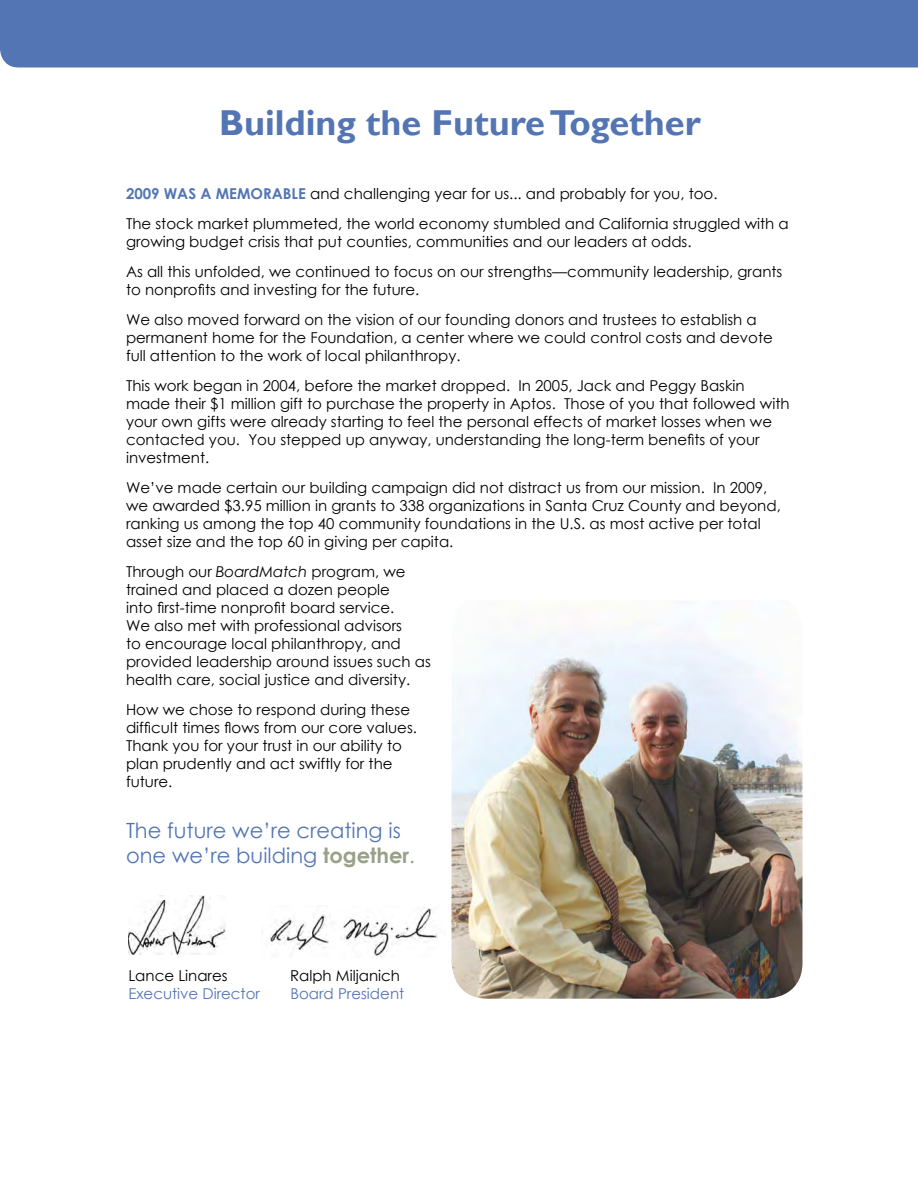
<style>
.page{position:relative;width:918px;height:1188px;background:#fff}
.page>*{position:absolute;margin:0;border:0;box-sizing:border-box;transform-origin:0 0}
.t1{font:700 36px "Gill Sans";color:#5375b3}
.t2{font:21px/25.2px "Century Gothic";color:#5375b3}
.t3{font:15px/18px "Century Gothic";color:#000}
.t4{font:15px "Century Gothic";color:#5375b3}
.s1{font-weight:700;color:#5375b3}
.s2{font-style:italic}
.s3{font-weight:700;color:#96a187}
.s4{color:#96a187}
</style>
<div class="page">
<img style="left:452px;top:601px;width:350px;height:398px">
<img style="left:270px;top:907px;width:168px;height:51px">
<img style="left:128px;top:895px;width:98px;height:60px">
<div style="left:0;top:0;width:918px;height:67px;background:#5375b3"></div>
<h1 class="t1" style="left:219px;top:101px;width:483px">Building the Future Together</h1>
<p class="t3" style="left:126px;top:179px;width:664px;line-height:30px"><span class="s1">2009 WAS A MEMORABLE</span> and challenging year for us... and probably for you, too.<br>The stock market plummeted, the world economy stumbled and California struggled with a</p>
<p class="t3" style="left:126px;top:227px;width:658px;line-height:30px">growing budget crisis that put counties, communities and our leaders at odds.<br>As all this unfolded, we continued to focus on our strengths—community leadership, grants</p>
<p class="t3" style="left:126px;top:275px;width:632px;line-height:30px">to nonprofits and investing for the future.<br>We also moved forward on the vision of our founding donors and trustees to establish a</p>
<p class="t3" style="left:126px;top:329px;width:648px">permanent home for the Foundation, a center where we could control costs and devote full attention to the work of local philanthropy.</p>
<p class="t3" style="left:126px;top:377px;width:665px">This work began in 2004, before the market dropped. In 2005, Jack and Peggy Baskin made their $1 million gift to purchase the property in Aptos. Those of you that followed with your own gifts were already starting to feel the personal effects of market losses when we contacted you. You stepped up anyway, understanding the long-term benefits of your investment.</p>
<p class="t3" style="left:126px;top:479px;width:656px">We’ve made certain our building campaign did not distract us from our mission. In 2009, we awarded $3.95 million in grants to 338 organizations in Santa Cruz County and beyond, ranking us among the top 40 community foundations in the U.S. as most active per total asset size and the top 60 in giving per capita.</p>
<p class="t3" style="left:126px;top:563px;width:307px">Through our <span class="s2">BoardMatch</span> program, we trained and placed a dozen people<br>into first-time nonprofit board service.<br>We also met with professional advisors<br>to encourage local philanthropy, and provided leadership around issues such as health care, social justice and diversity.</p>
<p class="t3" style="left:126px;top:701px;width:293px">How we chose to respond during these difficult times flows from our core values.<br>Thank you for your trust in our ability to plan prudently and act swiftly for the future.</p>
<h2 class="t2" style="left:126px;top:817px;width:291px">The future we’re creating is one we’re building <span class="s3">TOGETHER</span><span class="s4">.</span></h2>
<p class="t3" style="left:128px;top:967px;width:101px">Lance Linares</p>
<p class="t3" style="left:290px;top:967px;width:111px">Ralph Miljanich</p>
<p class="t4" style="left:128px;top:983px;width:133px">Executive Director</p>
<p class="t4" style="left:290px;top:983px;width:115px">Board President</p>
</div>
